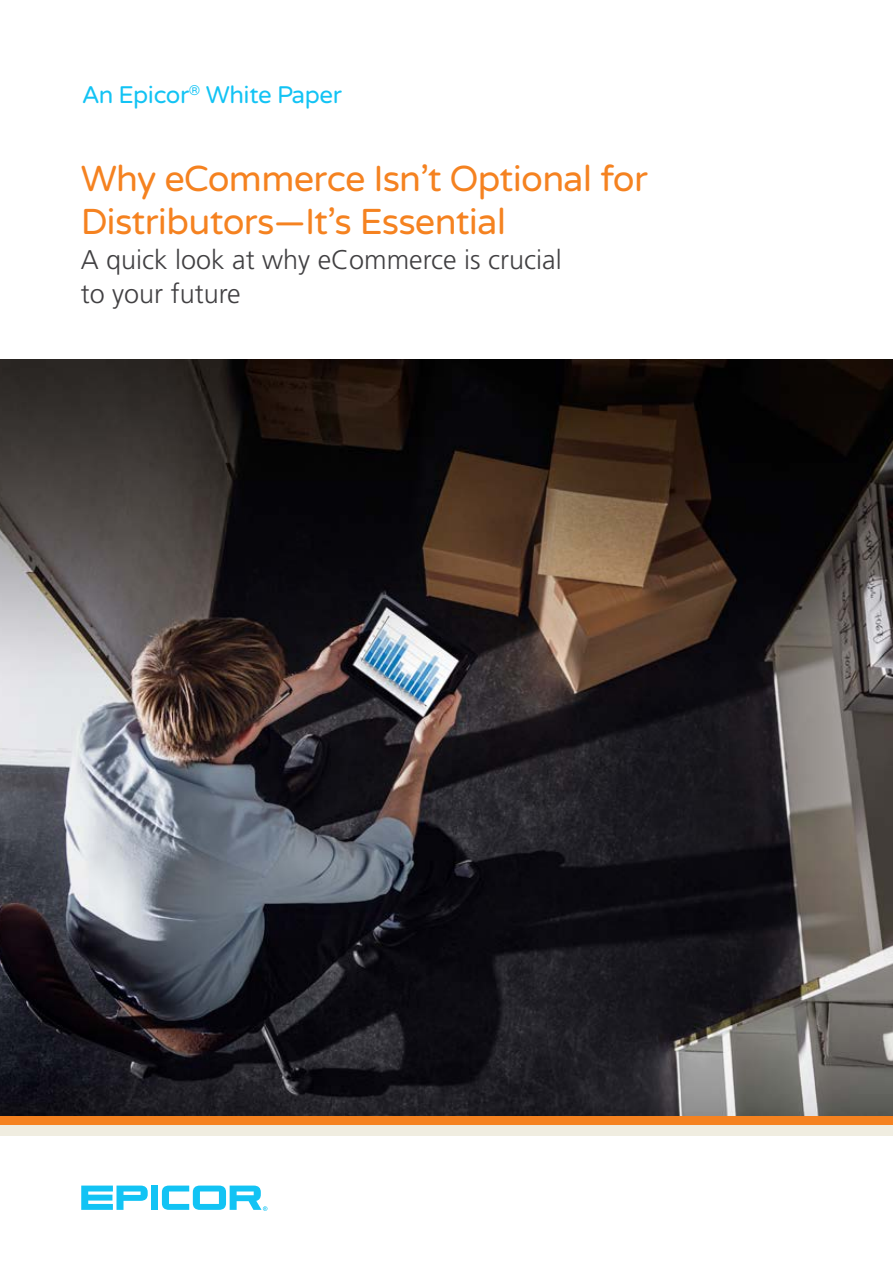
<style>
.page{position:relative;width:893px;height:1263px;background:#fff}
.page>*{position:absolute;margin:0;border:0;box-sizing:border-box;transform-origin:0 0}
.t1{font:36px/43.2px "Varela Round";letter-spacing:-.02em;color:#f58220}
.t2{font:300 27px/34.5px "Frutiger LT Std";color:#414042}
.t3{font:24px "Varela Round";letter-spacing:-.02em;color:#12c3f4}
</style>
<div class="page">
<div style="left:0;top:1115px;width:893px;height:10px;background:#f58220"></div>
<div style="left:0;top:1125px;width:893px;height:10px;background:#f0ede0"></div>
<div style="left:151px;top:1185px;width:7px;height:25px;background:#12c3f4"></div>
<svg style="left:81px;top:1185px;width:67px;height:25px"></svg>
<svg style="left:162px;top:1185px;width:105px;height:26px"></svg>
<img style="left:0;top:359px;width:893px;height:757px">
<p class="t3" style="left:82px;top:81px;width:261px">An Epicor<sup>®</sup> White Paper</p>
<p class="t1" style="left:81px;top:158px;width:569px">Why eCommerce Isn’t Optional for<br>Distributors—It’s Essential</p>
<p class="t2" style="left:81px;top:243px;width:483px">A quick look at why eCommerce is crucial to your future</p>
</div>
